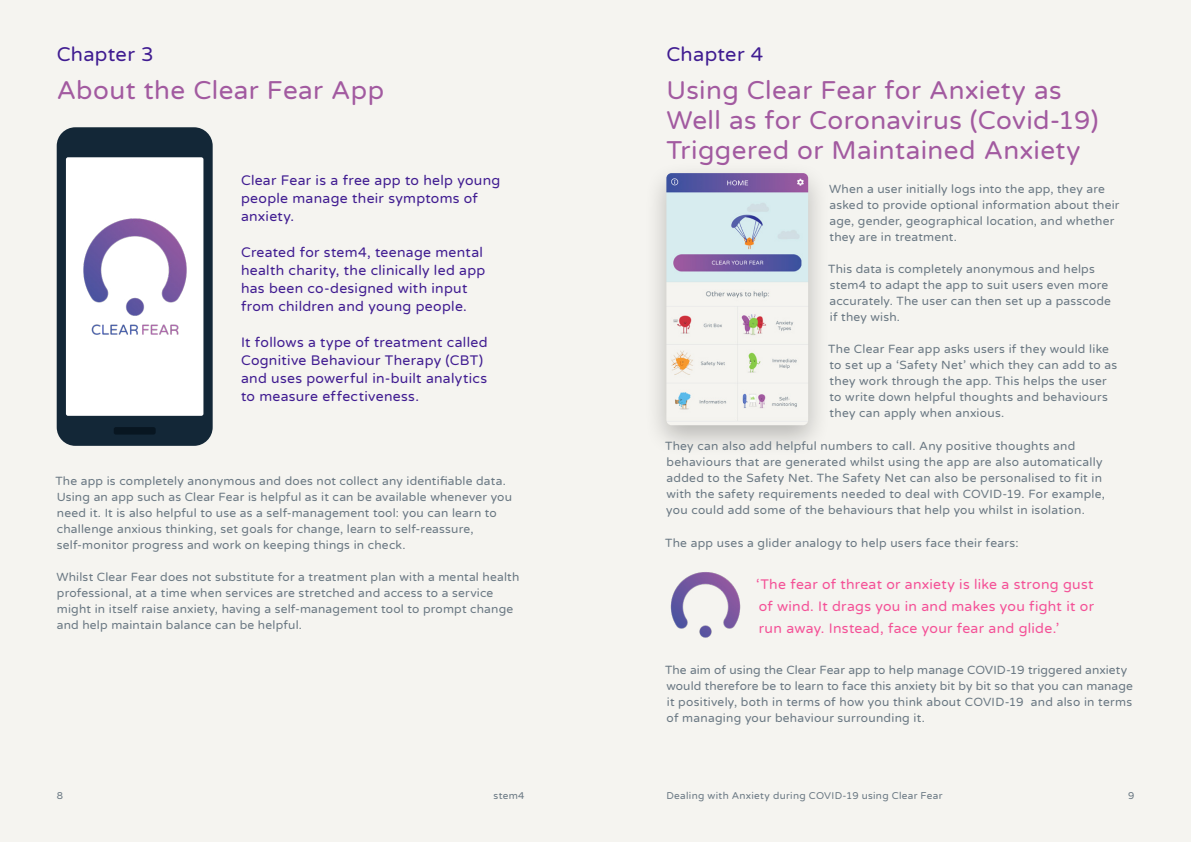
<style>
.page{position:relative;width:1191px;height:842px;background:#fff}
.page>*{position:absolute;margin:0;border:0;box-sizing:border-box;transform-origin:0 0}
.t1{font:26px/30px "Varela Round";letter-spacing:.015em;color:#a25aa0}
.t2{font:20px "Varela Round";letter-spacing:.015em;color:#401c91}
.t3{font:14px/18px "Varela Round";letter-spacing:.02em;color:#401c91}
.t4{font:14px/22px "Varela Round";letter-spacing:.02em;color:#f45197;text-align:justify}
.t5{font:12px/16px "Varela Round";letter-spacing:.02em;color:#6a7883}
.t6{font:10px "Varela Round";letter-spacing:.03em;color:#6a7883}
</style>
<div class="page">
<div style="left:0;top:0;width:595px;height:842px;background:#f5f4f0"></div>
<div style="left:595px;top:0;width:596px;height:842px;background:#f5f4f0"></div>
<div style="left:57px;top:127px;width:156px;height:319px;background:#132737;border-radius:19px"></div>
<div style="left:66px;top:157px;width:137px;height:259px;background:#fff;border-radius:2px"></div>
<div style="left:114px;top:427px;width:42px;height:7px;background:#081621;border-radius:2px"></div>
<img style="left:83px;top:218px;width:104px;height:117px">
<img style="left:670px;top:572px;width:71px;height:66px">
<div style="left:643px;top:160px;width:188px;height:298px;background:#000;opacity:.25"></div>
<img style="left:666px;top:173px;width:142px;height:252px">
<h2 class="t2" style="left:57px;top:43px;width:99px">Chapter 3</h2>
<h1 class="t1" style="left:57px;top:76px;width:329px">About the Clear Fear App</h1>
<p class="t3" style="left:241px;top:172px;width:261px">Clear Fear is a free app to help young people manage their symptoms of anxiety.</p>
<p class="t3" style="left:241px;top:244px;width:246px">Created for stem4, teenage mental health charity, the clinically led app has been co-designed with input from children and young people.</p>
<p class="t3" style="left:241px;top:334px;width:248px">It follows a type of treatment called Cognitive Behaviour Therapy (CBT) and uses powerful in-built analytics to measure effectiveness.</p>
<p class="t5" style="left:55px;top:473px;width:458px">The app is completely anonymous and does not collect any identifiable data.<br>Using an app such as Clear Fear is helpful as it can be available whenever you need it. It is also helpful to use as a self-management tool: you can learn to challenge anxious thinking, set goals for change, learn to self-reassure, self-monitor progress and work on keeping things in check.</p>
<p class="t5" style="left:56px;top:569px;width:464px">Whilst Clear Fear does not substitute for a treatment plan with a mental health professional, at a time when services are stretched and access to a service might in itself raise anxiety, having a self-management tool to prompt change and help maintain balance can be helpful.</p>
<h2 class="t2" style="left:666px;top:43px;width:99px">Chapter 4</h2>
<h1 class="t1" style="left:666px;top:76px;width:434px">Using Clear Fear for Anxiety as<br>Well as for Coronavirus (Covid-19)<br>Triggered or Maintained Anxiety</h1>
<p class="t5" style="left:829px;top:181px;width:292px">When a user initially logs into the app, they are asked to provide optional information about their age, gender, geographical location, and whether they are in treatment.</p>
<p class="t5" style="left:828px;top:261px;width:284px">This data is completely anonymous and helps stem4 to adapt the app to suit users even more accurately. The user can then set up a passcode if they wish.</p>
<p class="t5" style="left:828px;top:341px;width:291px">The Clear Fear app asks users if they would like to set up a ‘Safety Net’ which they can add to as they work through the app. This helps the user to write down helpful thoughts and behaviours they can apply when anxious.</p>
<p class="t5" style="left:665px;top:439px;width:441px">They can also add helpful numbers to call. Any positive thoughts and behaviours that are generated whilst using the app are also automatically added to the Safety Net. The Safety Net can also be personalised to fit in with the safety requirements needed to deal with COVID-19. For example, you could add some of the behaviours that help you whilst in isolation.</p>
<p class="t5" style="left:665px;top:535px;width:355px">The app uses a glider analogy to help users face their fears:</p>
<p class="t4" style="left:756px;top:574px;width:339px">‘The fear of threat or anxiety is like a strong gust of wind. It drags you in and makes you fight it or run away. Instead, face your fear and glide.’</p>
<p class="t5" style="left:665px;top:662px;width:469px">The aim of using the Clear Fear app to help manage COVID-19 triggered anxiety would therefore be to learn to face this anxiety bit by bit so that you can manage it positively, both in terms of how you think about COVID-19 and also in terms of managing your behaviour surrounding it.</p>
<p class="t6" style="left:57px;top:790px;width:8px">8</p>
<p class="t6" style="left:493px;top:790px;width:33px">stem4</p>
<p class="t6" style="left:666px;top:790px;width:278px">Dealing with Anxiety during COVID-19 using Clear Fear</p>
<p class="t6" style="left:1128px;top:790px;width:8px">9</p>
</div>
